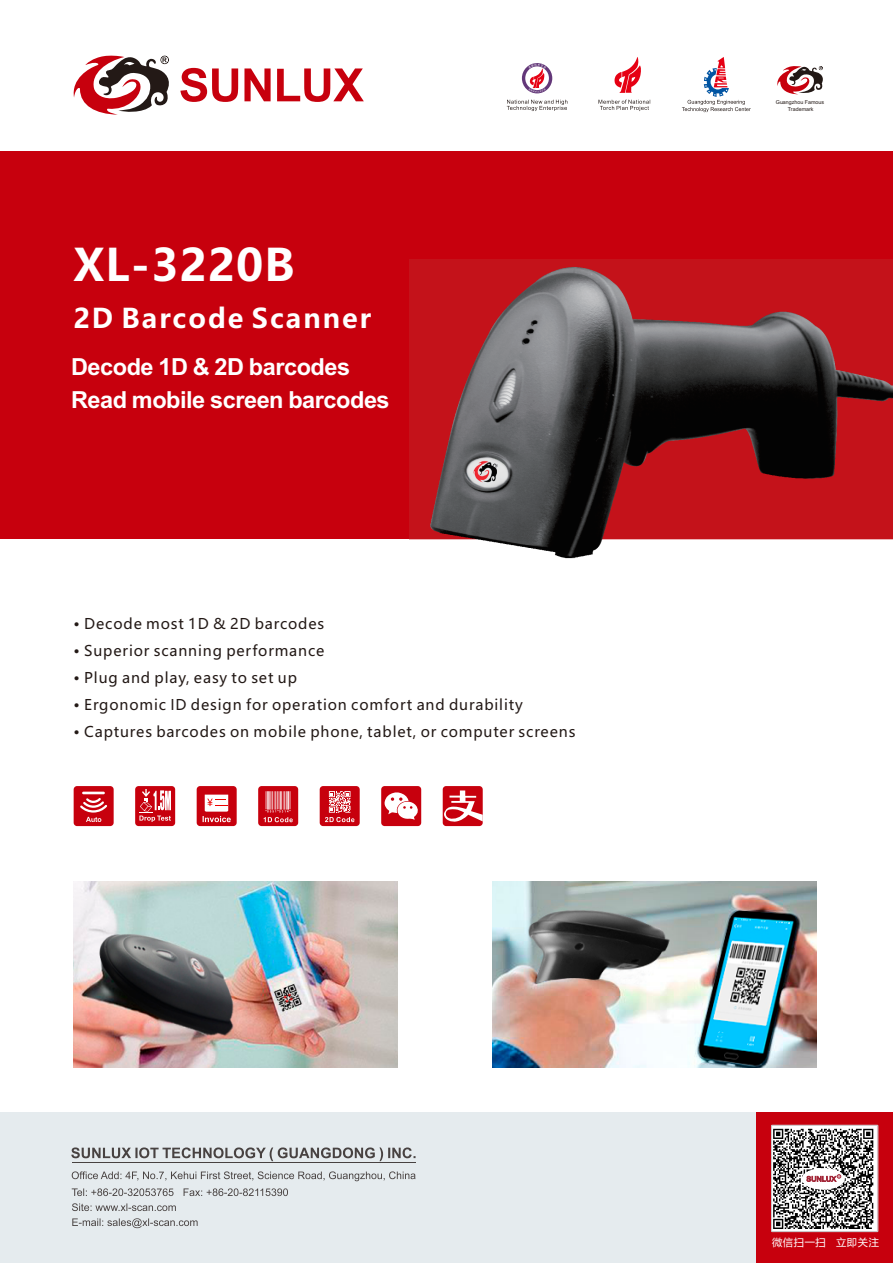
<style>
.page{position:relative;width:893px;height:1263px;background:#fff}
.page>*{position:absolute;margin:0;border:0;box-sizing:border-box;transform-origin:0 0}
.t1{font:700 44.1px "Microsoft Ya Hei";letter-spacing:.025em;color:#fff}
.t2{font:700 26.85px "Microsoft Ya Hei";letter-spacing:.075em;color:#fff}
.t3{font:700 23.55px/33.2px "Arial";letter-spacing:-.02em;color:#fff}
.t4{font:14.55px/26.8px "Microsoft Ya Hei";letter-spacing:.06em;color:#231916}
.t5{font:10.2px "Microsoft Ya Hei";letter-spacing:.06em;color:#fff}
.t6{font:5.4px/7.4px "Arial";color:#231916;text-align:center}
.s1{font-weight:700}
</style>
<div class="page">
<div style="left:0;top:151px;width:893px;height:387px;background:#c7000d"></div>
<div style="left:755px;top:1113px;width:138px;height:150px;background:#c7000d"></div>
<svg style="left:773px;top:1127px;width:103px;height:103px"></svg>
<div style="left:771px;top:1125px;width:107px;height:107px;border:1px solid #c9c9ca"></div>
<div style="left:0;top:1113px;width:755px;height:150px;background:#e5ebee"></div>
<svg style="left:777px;top:66px;width:46px;height:28px"></svg>
<svg style="left:180px;top:68px;width:184px;height:34px"></svg>
<svg style="left:73px;top:55px;width:96px;height:60px"></svg>
<hr style="left:72px;top:1162px;width:343px;height:1px;background:#484241">
<svg style="left:71px;top:1147px;width:345px;height:14px"></svg>
<svg style="left:72px;top:1171px;width:344px;height:10px"></svg>
<svg style="left:72px;top:1188px;width:216px;height:40px"></svg>
<svg style="left:598px;top:100px;width:52px;height:11px"></svg>
<svg style="left:614px;top:57px;width:27px;height:36px"></svg>
<svg style="left:507px;top:100px;width:60px;height:11px"></svg>
<svg style="left:522px;top:63px;width:30px;height:30px"></svg>
<svg style="left:682px;top:57px;width:69px;height:55px"></svg>
<img style="left:410px;top:259px;width:483px;height:300px">
<img style="left:74px;top:882px;width:323px;height:185px">
<img style="left:493px;top:882px;width:323px;height:185px">
<div style="left:258px;top:786px;width:40px;height:40px;background:#c7000d;border-radius:3px"></div>
<svg style="left:264px;top:791px;width:29px;height:31px"></svg>
<div style="left:74px;top:786px;width:40px;height:40px;background:#c7000d;border-radius:3px"></div>
<svg style="left:80px;top:792px;width:27px;height:30px"></svg>
<div style="left:381px;top:786px;width:40px;height:40px;background:#c7000d;border-radius:3px"></div>
<svg style="left:385px;top:792px;width:33px;height:28px"></svg>
<div style="left:443px;top:786px;width:40px;height:40px;background:#c7000d;border-radius:3px"></div>
<svg style="left:444px;top:790px;width:39px;height:32px"></svg>
<div style="left:320px;top:786px;width:40px;height:40px;background:#c7000d;border-radius:3px"></div>
<svg style="left:325px;top:791px;width:29px;height:31px"></svg>
<div style="left:135px;top:786px;width:40px;height:40px;background:#c7000d;border-radius:3px"></div>
<svg style="left:139px;top:789px;width:32px;height:33px"></svg>
<div style="left:197px;top:786px;width:40px;height:40px;background:#c7000d;border-radius:3px"></div>
<svg style="left:203px;top:795px;width:28px;height:27px"></svg>
<h1 class="t1" style="left:74px;top:245px;width:223px">XL-3220B</h1>
<h2 class="t2" style="left:73px;top:306px;width:299px">2D Barcode Scanner</h2>
<h3 class="t3" style="left:71px;top:352px;width:320px">Decode 1D &amp; 2D barcodes<br>Read mobile screen barcodes</h3>
<p class="t4" style="left:73px;top:612px;width:503px"><span class="s1">·</span> Decode most 1D &amp; 2D barcodes<br><span class="s1">·</span> Superior scanning performance<br><span class="s1">·</span> Plug and play, easy to set up<br><span class="s1">·</span> Ergonomic ID design for operation comfort and durability<br><span class="s1">·</span> Captures barcodes on mobile phone, tablet, or computer screens</p>
<p class="t6" style="left:776px;top:99px;width:50px">Guangzhou Famous<br>Trademark</p>
<p class="t5" style="left:772px;top:1237px;width:108px">微信扫一扫　立即关注</p>
</div>
